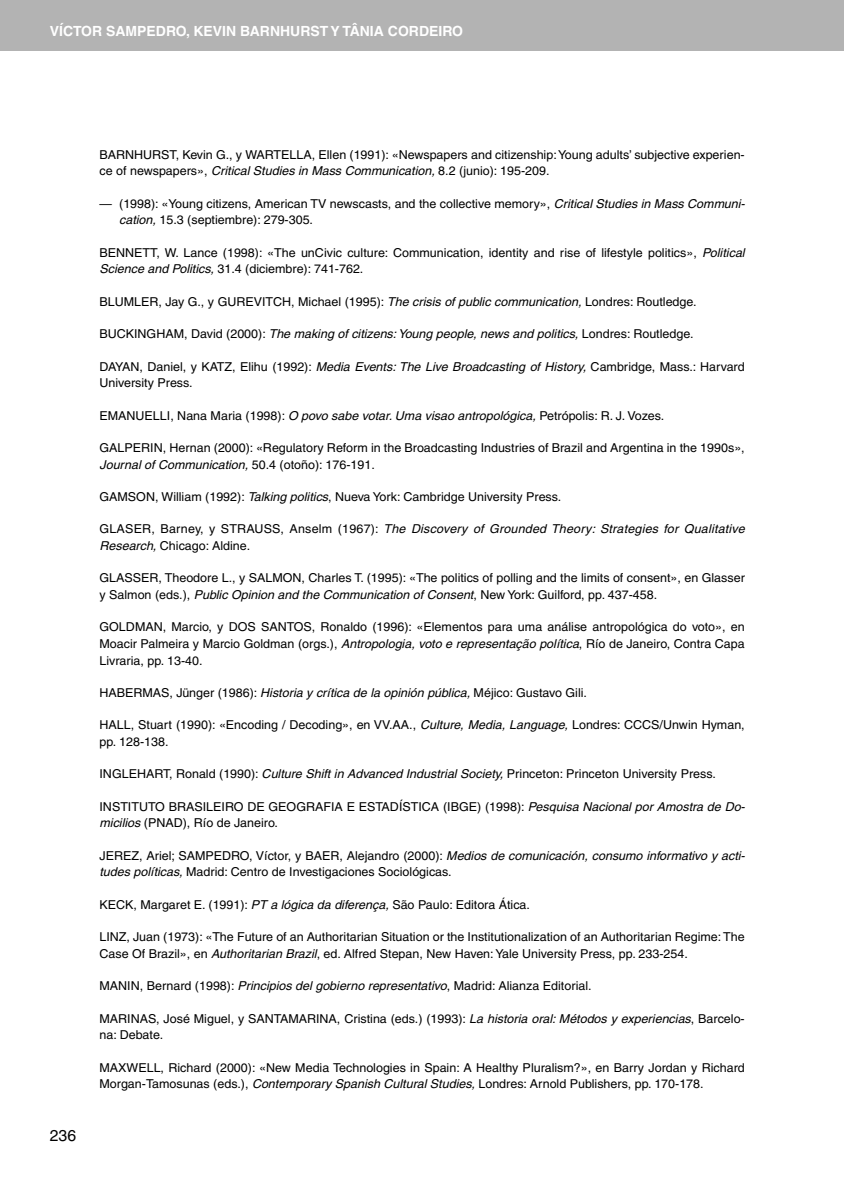
<style>
.page{position:relative;width:844px;height:1191px;background:#fff}
.page>*{position:absolute;margin:0;border:0;box-sizing:border-box;transform-origin:0 0}
.t1{font:15.75px "Helvetica";color:#000}
.t2{font:700 14px "Helvetica";color:#fff}
.t3{font:12.25px/16.6px "Helvetica";color:#000}
.t4{font:italic 12.25px/16.6px "Helvetica";letter-spacing:.005em;color:#000}
.s1{font-style:italic}
.s2{font-style:normal}
</style>
<div class="page">
<div style="left:0;top:0;width:843px;height:51px;background:#b3b3b3"></div>
<p class="t2" style="left:50px;top:26px;width:414px">VÍCTOR SAMPEDRO, KEVIN BARNHURST Y TÂNIA CORDEIRO</p>
<p class="t1" style="left:50px;top:1130px;width:28px">236</p>
<p class="t3" style="left:99px;top:147px;width:646px">BARNHURST, Kevin G., y WARTELLA, Ellen (1991): «Newspapers and citizenship:Young adults’ subjective experien&shy;ce of newspapers», <span class="s1">Critical Studies in Mass Communication,</span> 8.2 (junio): 195-209.</p>
<p class="t3" style="left:119px;top:196px;width:627px;text-indent:-20px">— (1998): «Young citizens, American TV newscasts, and the collective memory», <span class="s1">Critical Studies in Mass Communi&shy;cation,</span> 15.3 (septiembre): 279-305.</p>
<p class="t3" style="left:99px;top:245px;width:646px">BENNETT, W. Lance (1998): «The unCivic culture: Communication, identity and rise of lifestyle politics», <span class="s1">Political<br>Science and Politics,</span> 31.4 (diciembre): 741-762.</p>
<p class="t3" style="left:99px;top:294px;width:598px">BLUMLER, Jay G., y GUREVITCH, Michael (1995): <span class="s1">The crisis of public communication,</span> Londres: Routledge.</p>
<p class="t4" style="left:99px;top:327px;width:595px"><span class="s2">BUCKINGHAM, David (2000):</span> The making of citizens:Young people, news and politics, <span class="s2">Londres: Routledge.</span></p>
<p class="t3" style="left:99px;top:359px;width:646px">DAYAN, Daniel, y KATZ, Elihu (1992): <span class="s1">Media Events: The Live Broadcasting of History,</span> Cambridge, Mass.: Harvard<br>University Press.</p>
<p class="t3" style="left:99px;top:408px;width:566px">EMANUELLI, Nana Maria (1998): <span class="s1">O povo sabe votar. Uma visao antropológica,</span> Petrópolis: R. J. Vozes.</p>
<p class="t3" style="left:99px;top:440px;width:646px">GALPERIN, Hernan (2000): «Regulatory Reform in the Broadcasting Industries of Brazil and Argentina in the 1990s»,<br><span class="s1">Journal of Communication,</span> 50.4 (otoño): 176-191.</p>
<p class="t3" style="left:99px;top:489px;width:463px">GAMSON, William (1992): <span class="s1">Talking politics</span>, Nueva York: Cambridge University Press.</p>
<p class="t4" style="left:99px;top:522px;width:646px"><span class="s2">GLASER, Barney, y STRAUSS, Anselm (1967):</span> The Discovery of Grounded Theory: Strategies for Qualitative<br>Research, <span class="s2">Chicago: Aldine.</span></p>
<p class="t3" style="left:99px;top:571px;width:646px">GLASSER, Theodore L., y SALMON, Charles T. (1995): «The politics of polling and the limits of consent», en Glasser y Salmon (eds.), <span class="s1">Public Opinion and the Communication of Consent</span>, New York: Guilford, pp. 437-458.</p>
<p class="t3" style="left:99px;top:620px;width:646px;text-align:justify">GOLDMAN, Marcio, y DOS SANTOS, Ronaldo (1996): «Elementos para uma análise antropológica do voto», en Moacir Palmeira y Marcio Goldman (orgs.), <span class="s1">Antropologia, voto e representação política</span>, Río de Janeiro, Contra Capa Livraria, pp. 13-40.</p>
<p class="t3" style="left:99px;top:685px;width:489px">HABERMAS, Jünger (1986): <span class="s1">Historia y crítica de la opinión pública,</span> Méjico: Gustavo Gili.</p>
<p class="t3" style="left:99px;top:718px;width:646px">HALL, Stuart (1990): «Encoding / Decoding», en VV.AA., <span class="s1">Culture, Media, Language,</span> Londres: CCCS/Unwin Hyman, pp. 128-138.</p>
<p class="t3" style="left:99px;top:767px;width:618px">INGLEHART, Ronald (1990): <span class="s1">Culture Shift in Advanced Industrial Society,</span> Princeton: Princeton University Press.</p>
<p class="t3" style="left:99px;top:799px;width:647px">INSTITUTO BRASILEIRO DE GEOGRAFIA E ESTADÍSTICA (IBGE) (1998): <span class="s1">Pesquisa Nacional por Amostra de Do&shy;micilios</span> (PNAD), Río de Janeiro.</p>
<p class="t3" style="left:99px;top:848px;width:647px">JEREZ, Ariel; SAMPEDRO, Víctor, y BAER, Alejandro (2000): <span class="s1">Medios de comunicación, consumo informativo y acti&shy;tudes políticas,</span> Madrid: Centro de Investigaciones Sociológicas.</p>
<p class="t3" style="left:99px;top:897px;width:432px">KECK, Margaret E. (1991): <span class="s1">PT a lógica da diferença,</span> São Paulo: Editora Ática.</p>
<p class="t3" style="left:99px;top:929px;width:646px">LINZ, Juan (1973): «The Future of an Authoritarian Situation or the Institutionalization of an Authoritarian Regime: The<br>Case Of Brazil», en <span class="s1">Authoritarian Brazil</span>, ed. Alfred Stepan, New Haven:Yale University Press, pp. 233-254.</p>
<p class="t3" style="left:99px;top:978px;width:493px">MANIN, Bernard (1998): <span class="s1">Principios del gobierno representativo</span>, Madrid: Alianza Editorial.</p>
<p class="t3" style="left:99px;top:1011px;width:646px">MARINAS, José Miguel, y SANTAMARINA, Cristina (eds.) (1993): <span class="s1">La historia oral: Métodos y experiencias</span>, Barcelo&shy;na: Debate.</p>
<p class="t3" style="left:99px;top:1060px;width:646px">MAXWELL, Richard (2000): «New Media Technologies in Spain: A Healthy Pluralism?», en Barry Jordan y Richard<br>Morgan-Tamosunas (eds.), <span class="s1">Contemporary Spanish Cultural Studies,</span> Londres: Arnold Publishers, pp. 170-178.</p>
</div>
